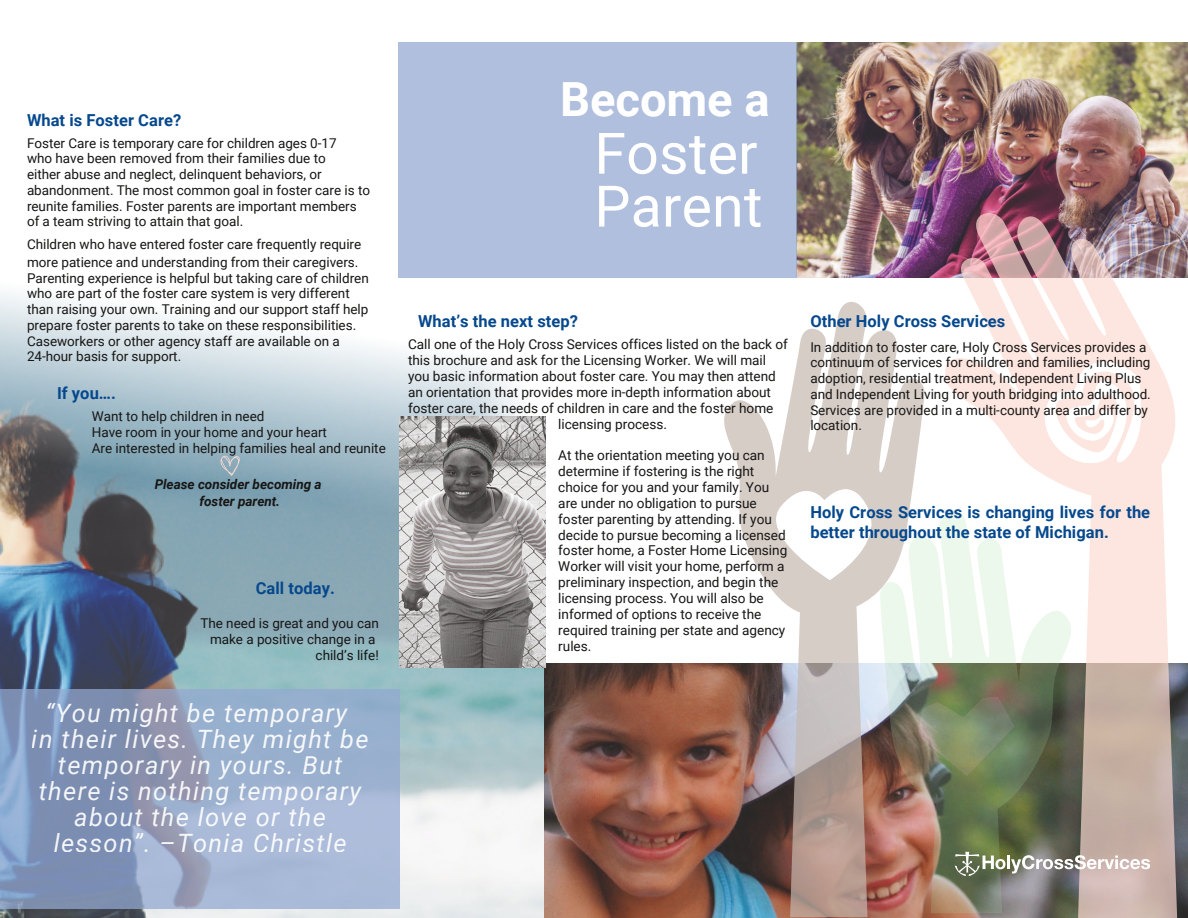
<style>
.page{position:relative;width:1188px;height:918px;background:#fff}
.page>*{position:absolute;margin:0;border:0;box-sizing:border-box;transform-origin:0 0}
.t1{font:57.3px/52.8px "Roboto";letter-spacing:.005em;color:#fff}
.t2{font:700 47.1px "Roboto";color:#fff}
.t3{font:italic 25.2px/25.8px "Roboto";letter-spacing:.05em;color:#fff;text-align:center}
.t4{font:700 16.5px/19.2px "Roboto";letter-spacing:.005em;color:#05488d}
.t5{font:13.65px/15.9px "Roboto";color:#171615}
.t6{font:13.5px/15.8px "Roboto";color:#171615}
.t7{font:italic 700 13.5px/16.8px "Roboto";color:#171615;text-align:center}
</style>
<div class="page">
<img style="left:0;top:292px;width:544px;height:626px">
<svg style="left:0;top:689px;width:400px;height:220px;background:#93a6c5"></svg>
<img style="left:797px;top:43px;width:391px;height:235px">
<img style="left:477px;top:292px;width:67px;height:124px">
<img style="left:544px;top:663px;width:644px;height:255px">
<div style="left:398px;top:43px;width:399px;height:235px;background:#afbfdd"></div>
<svg style="left:723px;top:302px;width:202px;height:615px"></svg>
<svg style="left:756px;top:471px;width:129px;height:109px"></svg>
<img style="left:880px;top:511px;width:63px;height:402px">
<svg style="left:917px;top:696px;width:26px;height:81px;background:#81846f"></svg>
<img style="left:943px;top:213px;width:236px;height:705px">
<svg style="left:1038px;top:357px;width:112px;height:112px"></svg>
<img style="left:399px;top:416px;width:146px;height:252px">
<svg style="left:955px;top:852px;width:195px;height:24px"></svg>
<svg style="left:221px;top:456px;width:19px;height:20px"></svg>
<p class="t4" style="left:27px;top:111px;width:156px">What is Foster Care?</p>
<p class="t6" style="left:27px;top:135px;width:345px">Foster Care is temporary care for children ages 0-17<br>who have been removed from their families due to<br>either abuse and neglect, delinquent behaviors, or abandonment. The most common goal in foster care is to reunite families. Foster parents are important members of a team striving to attain that goal.</p>
<p class="t6" style="left:27px;top:235px;width:336px;line-height:18px">Children who have entered foster care frequently require more patience and understanding from their caregivers.</p>
<p class="t6" style="left:27px;top:270px;width:343px">Parenting experience is helpful but taking care of children who are part of the foster care system is very different than raising your own. Training and our support staff help prepare foster parents to take on these responsibilities.<br>Caseworkers or other agency staff are available on a 24-hour basis for support.</p>
<p class="t4" style="left:57px;top:384px;width:60px">If you….</p>
<p class="t6" style="left:92px;top:409px;width:296px">Want to help children in need<br>Have room in your home and your heart<br>Are interested in helping families heal and reunite</p>
<p class="t7" style="left:155px;top:476px;width:168px">Please consider becoming a foster parent.</p>
<p class="t4" style="left:256px;top:579px;width:81px">Call today.</p>
<p class="t6" style="left:200px;top:616px;width:180px;text-align:right">The need is great and you can make a positive change in a child’s life!</p>
<h3 class="t3" style="left:32px;top:701px;width:338px">“You might be temporary<br>in their lives. They might be temporary in yours. But there is nothing temporary about the love or the lesson”. –Tonia Christle</h3>
<h2 class="t2" style="left:560px;top:72px;width:211px">Become a</h2>
<h1 class="t1" style="left:594px;top:128px;width:170px">Foster<br>Parent</h1>
<p class="t4" style="left:418px;top:312px;width:161px">What’s the next step?</p>
<p class="t4" style="left:810px;top:312px;width:197px">Other Holy Cross Services</p>
<p class="t5" style="left:408px;top:337px;width:381px">Call one of the Holy Cross Services offices listed on the back of</p>
<p class="t5" style="left:408px;top:352px;width:360px">this brochure and ask for the Licensing Worker. We will mail</p>
<p class="t5" style="left:408px;top:368px;width:369px">you basic information about foster care. You may then attend</p>
<p class="t5" style="left:408px;top:384px;width:365px">an orientation that provides more in-depth information about</p>
<p class="t5" style="left:408px;top:400px;width:367px">foster care, the needs of children in care and the foster home</p>
<p class="t5" style="left:558px;top:416px;width:110px">licensing process.</p>
<p class="t5" style="left:558px;top:448px;width:231px">At the orientation meeting you can determine if fostering is the right choice for you and your family. You are under no obligation to pursue foster parenting by attending. If you decide to pursue becoming a licensed foster home, a Foster Home Licensing Worker will visit your home, perform a preliminary inspection, and begin the licensing process. You will also be informed of options to receive the required training per state and agency rules.</p>
<p class="t6" style="left:810px;top:339px;width:342px">In addition to foster care, Holy Cross Services provides a continuum of services for children and families, including adoption, residential treatment, Independent Living Plus and Independent Living for youth bridging into adulthood.<br>Services are provided in a multi-county area and differ by location.</p>
<p class="t4" style="left:810px;top:503px;width:341px">Holy Cross Services is changing lives for the better throughout the state of Michigan.</p>
</div>
